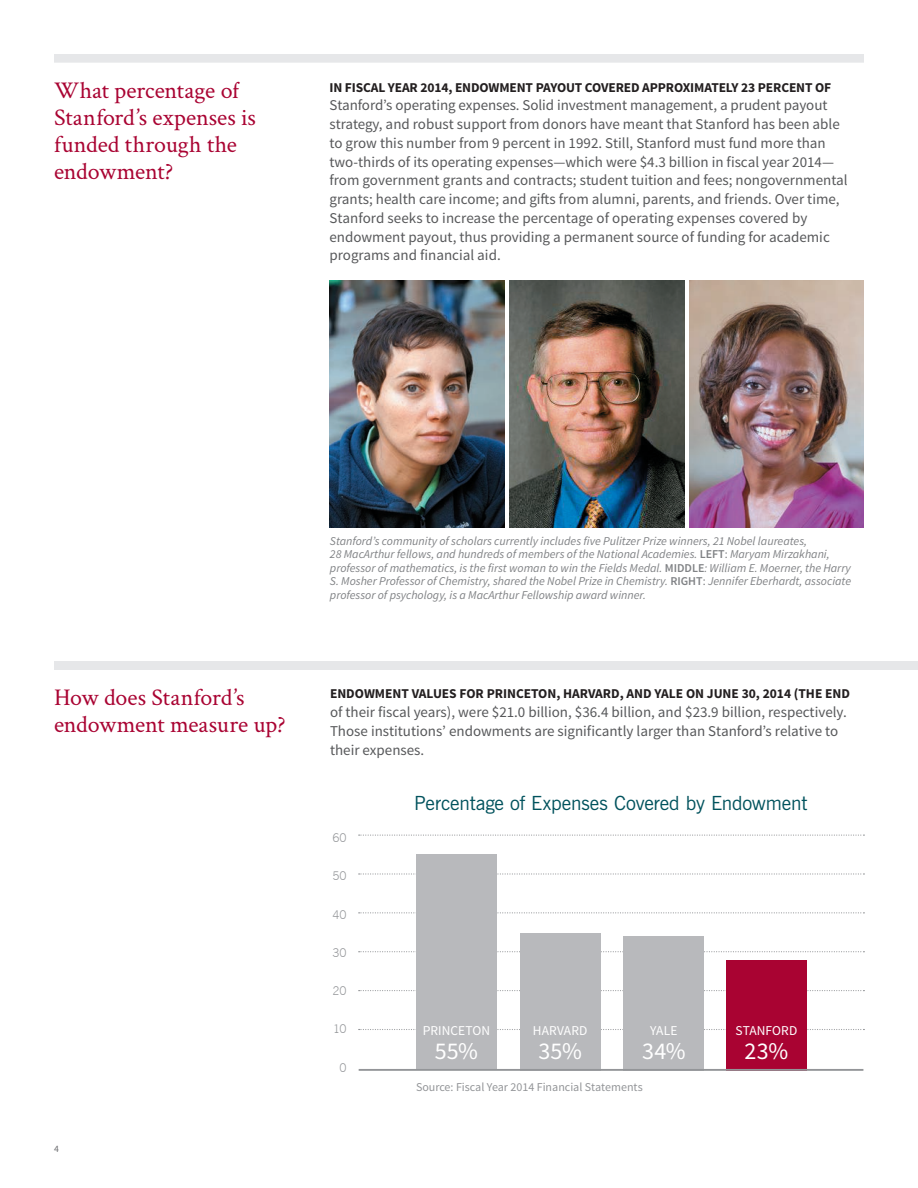
<style>
.page{position:relative;width:918px;height:1188px;background:#fff}
.page>*{position:absolute;margin:0;border:0;box-sizing:border-box;transform-origin:0 0}
.Headline{font:24px/27px "Crimson";letter-spacing:-.005em;color:#a90332}
.t1{font:24px "Source Sans Pro";letter-spacing:.005em;color:#fff}
.t2{font:19.5px "News Gothic BT";letter-spacing:-.01em;color:#00525d}
.Body{font:15px/18.8px "Source Sans Pro";color:#57585a}
.Body-2{font:700 13.5px "Source Sans Pro";letter-spacing:-.01em;color:#231f20}
.t3{font:13.5px "Source Sans Pro";letter-spacing:.005em;color:#fff}
.t4{font:italic 12px/13.5px "Source Sans Pro";color:#808285}
.t5{font:12px "Source Sans Pro";color:#939598}
.t6{font:300 12px "News Gothic BT";letter-spacing:.01em;color:#939598}
.t7{font:9.75px "Source Sans Pro";color:#6c6d70}
.s1{font-weight:600;font-style:normal}
.s2{font-style:normal}
</style>
<div class="page">
<div style="left:54px;top:54px;width:810px;height:9px;background:#e6e7e9"></div>
<img style="left:330px;top:281px;width:174px;height:247px">
<img style="left:690px;top:281px;width:174px;height:247px">
<img style="left:510px;top:281px;width:174px;height:247px">
<div style="left:54px;top:661px;width:864px;height:8px;background:#e6e7e9"></div>
<svg style="left:359px;top:873px;width:505px;height:2px"></svg>
<svg style="left:359px;top:835px;width:505px;height:1px"></svg>
<svg style="left:359px;top:912px;width:505px;height:1px"></svg>
<svg style="left:359px;top:951px;width:505px;height:1px"></svg>
<svg style="left:359px;top:990px;width:505px;height:1px"></svg>
<svg style="left:359px;top:1029px;width:505px;height:1px"></svg>
<div style="left:623px;top:936px;width:81px;height:134px;background:#b8b9bc"></div>
<div style="left:520px;top:933px;width:81px;height:137px;background:#b8b9bc"></div>
<div style="left:416px;top:854px;width:81px;height:216px;background:#b8b9bc"></div>
<div style="left:726px;top:960px;width:81px;height:110px;background:#a90332"></div>
<hr style="left:359px;top:1069px;width:504px;height:2px;background:#939598">
<p class="Headline" style="left:54px;top:76px;width:203px">What percentage of<br>Stanford’s expenses is funded through the endowment?</p>
<p class="Body-2" style="left:330px;top:78px;width:503px">IN FISCAL YEAR 2014, ENDOWMENT PAYOUT COVERED APPROXIMATELY 23 PERCENT OF</p>
<p class="Body" style="left:330px;top:96px;width:520px">Stanford’s operating expenses. Solid investment management, a prudent payout strategy, and robust support from donors have meant that Stanford has been able to grow this number from 9 percent in 1992. Still, Stanford must fund more than two-thirds of its operating expenses—which were $4.3 billion in fiscal year 2014— from government grants and contracts; student tuition and fees; nongovernmental grants; health care income; and gifts from alumni, parents, and friends. Over time, Stanford seeks to increase the percentage of operating expenses covered by endowment payout, thus providing a permanent source of funding for academic programs and financial aid.</p>
<p class="Headline" style="left:54px;top:683px;width:233px">How does Stanford’s endowment measure up?</p>
<p class="t7" style="left:54px;top:1143px;width:6px">4</p>
<p class="t4" style="left:330px;top:534px;width:523px">Stanford’s community of scholars currently includes five Pulitzer Prize winners, 21 Nobel laureates,<br>28 MacArthur fellows, and hundreds of members of the National Academies. <span class="s1">LEFT</span><span class="s2">:</span> Maryam Mirzakhani, professor of mathematics, is the first woman to win the Fields Medal. <span class="s1">MIDDLE</span>: William E. Moerner, the Harry S. Mosher Professor of Chemistry, shared the Nobel Prize in Chemistry. <span class="s1">RIGHT</span><span class="s2">:</span> Jennifer Eberhardt, associate professor of psychology, is a MacArthur Fellowship award winner.</p>
<p class="Body-2" style="left:330px;top:685px;width:521px">ENDOWMENT VALUES FOR PRINCETON, HARVARD, AND YALE ON JUNE 30, 2014 (THE END</p>
<p class="Body" style="left:330px;top:703px;width:518px">of their fiscal years), were $21.0 billion, $36.4 billion, and $23.9 billion, respectively.<br>Those institutions’ endowments are significantly larger than Stanford’s relative to their expenses.</p>
<p class="t6" style="left:332px;top:830px;width:16px">60</p>
<p class="t6" style="left:332px;top:869px;width:16px">50</p>
<p class="t6" style="left:332px;top:907px;width:16px">40</p>
<p class="t6" style="left:332px;top:945px;width:16px">30</p>
<p class="t6" style="left:333px;top:984px;width:16px">20</p>
<p class="t6" style="left:333px;top:1022px;width:15px">10</p>
<p class="t6" style="left:340px;top:1060px;width:9px">0</p>
<p class="t2" style="left:414px;top:792px;width:395px">Percentage of Expenses Covered by Endowment</p>
<p class="t3" style="left:423px;top:1022px;width:69px">PRINCETON</p>
<p class="t1" style="left:435px;top:1036px;width:45px">55%</p>
<p class="t3" style="left:533px;top:1022px;width:56px">HARVARD</p>
<p class="t1" style="left:539px;top:1036px;width:45px">35%</p>
<p class="t3" style="left:650px;top:1022px;width:29px">YALE</p>
<p class="t1" style="left:642px;top:1036px;width:45px">34%</p>
<p class="t3" style="left:736px;top:1022px;width:63px">STANFORD</p>
<p class="t1" style="left:745px;top:1036px;width:45px">23%</p>
<p class="t5" style="left:416px;top:1079px;width:228px">Source: Fiscal Year 2014 Financial Statements</p>
</div>
